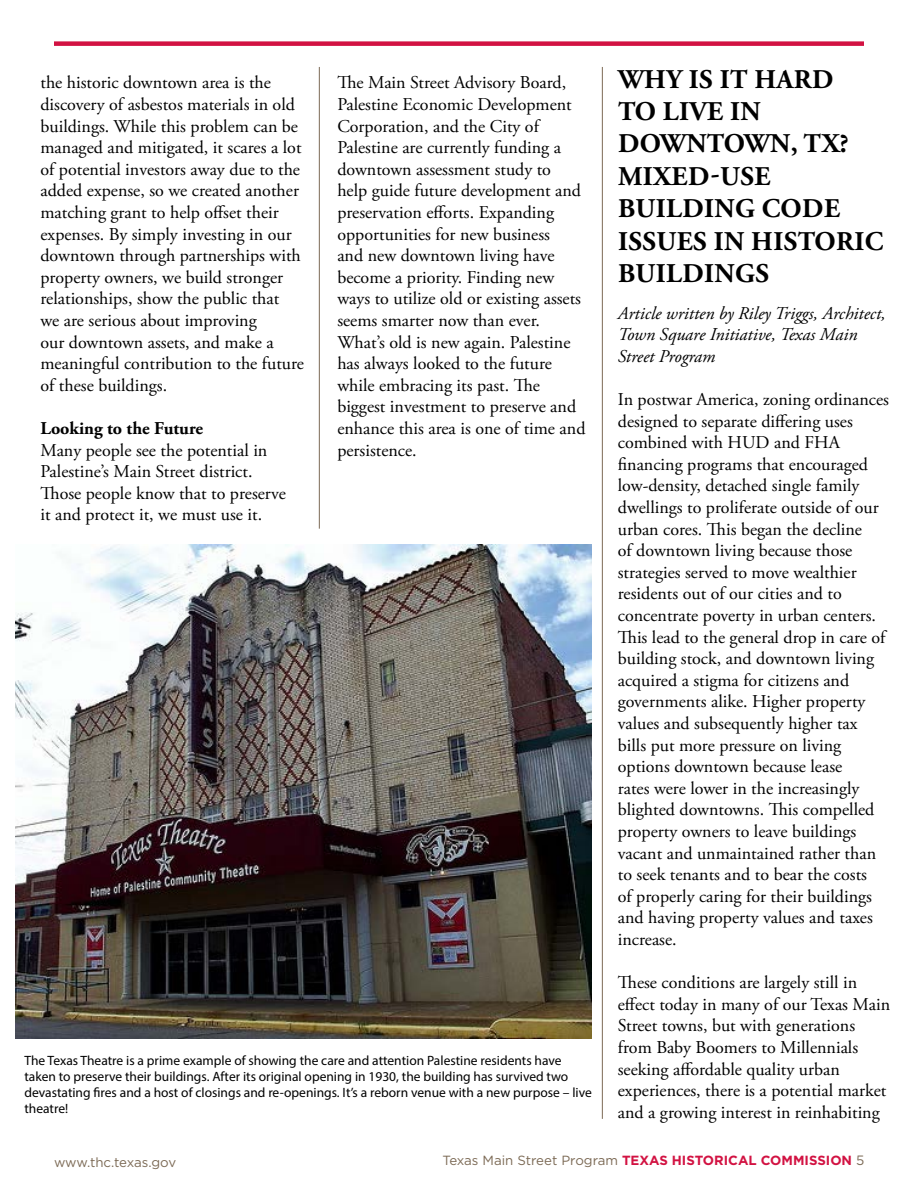
<style>
.page{position:relative;width:918px;height:1188px;background:#fff}
.page>*{position:absolute;margin:0;border:0;box-sizing:border-box;transform-origin:0 0}
.t1{font:700 27px/32.4px "Adobe Garamond Pro";letter-spacing:.015em;color:#000}
.t2{font:18px/21.6px "Adobe Garamond Pro";color:#000}
.t3{font:italic 18px/21.6px "Adobe Garamond Pro";color:#000}
.t4{font:700 18px "Adobe Garamond Pro";color:#000}
.t5{font:13.5px/16.2px "Myriad Pro";color:#000}
.t6{font:700 13.35px "Gotham";color:#d21242}
.t7{font:13.35px "Gotham";color:#7c6a55}
.s1{font-weight:400;color:#7c6a55}
.s2{font-weight:400;font-size:13.5px;color:#7c6a55}
</style>
<div class="page">
<div style="left:54px;top:41px;width:810px;height:5px;background:#d21242"></div>
<hr style="left:319px;top:67px;width:1px;height:462px;background:#7c6a55">
<hr style="left:602px;top:67px;width:1px;height:1052px;background:#7c6a55">
<img style="left:15px;top:545px;width:576px;height:493px">
<p class="t2" style="left:337px;top:72px;width:250px">The Main Street Advisory Board,<br>Palestine Economic Development<br>Corporation, and the City of<br>Palestine are currently funding a downtown assessment study to help guide future development and preservation efforts. Expanding opportunities for new business<br>and new downtown living have become a priority. Finding new ways to utilize old or existing assets seems smarter now than ever.<br>What’s old is new again. Palestine has always looked to the future while embracing its past. The biggest investment to preserve and enhance this area is one of time and persistence.</p>
<h1 class="t1" style="left:618px;top:63px;width:217px">WHY IS IT HARD<br>TO LIVEIN<br>DOWNTOWN</h1>
<p class="t2" style="left:40px;top:72px;width:265px">the historic downtown area is the discovery of asbestos materials in old buildings. While this problem can be managed and mitigated, it scares a lot of potential investors away due to the added expense, so we created another matching grant to help offset their expenses. By simply investing in our downtown through partnerships with property owners, we build stronger relationships, show the public that<br>we are serious about improving<br>our downtown assets, and make a meaningful contribution to the future of these buildings.</p>
<p class="t4" style="left:40px;top:418px;width:164px">LOOKING TO THE FUTURE</p>
<p class="t2" style="left:40px;top:440px;width:247px">Many people see the potential in Palestine’s Main Street district.<br>Those people know that to preserve it and protect it, we must use it.</p>
<h1 class="t1" style="left:791px;top:128px;width:60px">, TX?</h1>
<h1 class="t1" style="left:618px;top:161px;width:120px">MIXED-USE<br>BUILDING</h1>
<h1 class="t1" style="left:618px;top:193px;width:219px;text-indent:144px">CODE<br>ISSUES IN HISTO</h1>
<h1 class="t1" style="left:836px;top:225px;width:34px">RIC</h1>
<h1 class="t1" style="left:618px;top:258px;width:104px">BUILDINGS</h1>
<p class="t3" style="left:618px;top:303px;width:269px">Article written by Riley Triggs, Architect,<br>Town Square Initiative, Texas Main<br>Street Program</p>
<p class="t2" style="left:618px;top:389px;width:273px">In postwar America, zoning ordinances designed to separate differing uses combined with HUD and FHA financing programs that encouraged low-density, detached single family dwellings to proliferate outside of our urban cores. This began the decline<br>of downtown living because those strategies served to move wealthier residents out of our cities and to concentrate poverty in urban centers.<br>This lead to the general drop in care of building stock, and downtown living acquired a stigma for citizens and governments alike. Higher property values and subsequently higher tax bills put more pressure on living options downtown because lease<br>rates were lower in the increasingly blighted downtowns. This compelled property owners to leave buildings vacant and unmaintained rather than to seek tenants and to bear the costs<br>of properly caring for their buildings and having property values and taxes increase.</p>
<p class="t2" style="left:618px;top:972px;width:274px">These conditions are largely still in effect today in many of our Texas Main Street towns, but with generations from Baby Boomers to Millennials seeking affordable quality urban experiences, there is a potential market and a growing interest in reinhabiting</p>
<p class="t5" style="left:24px;top:1052px;width:569px">The Texas Theatre is a prime example of showing the care and attention Palestine residents have taken to preserve their buildings. After its original opening in 1930, the building has survived two devastating fires and a host of closings and re-openings. It’s a reborn venue with a new purpose – live theatre!</p>
<p class="t7" style="left:54px;top:1154px;width:124px">www.thc.texas.gov</p>
<p class="t6" style="left:443px;top:1151px;width:423px"><span class="s1">Texas Main Street Program</span> TEXAS HISTORICAL COMMISSION <span class="s2">5</span></p>
</div>
